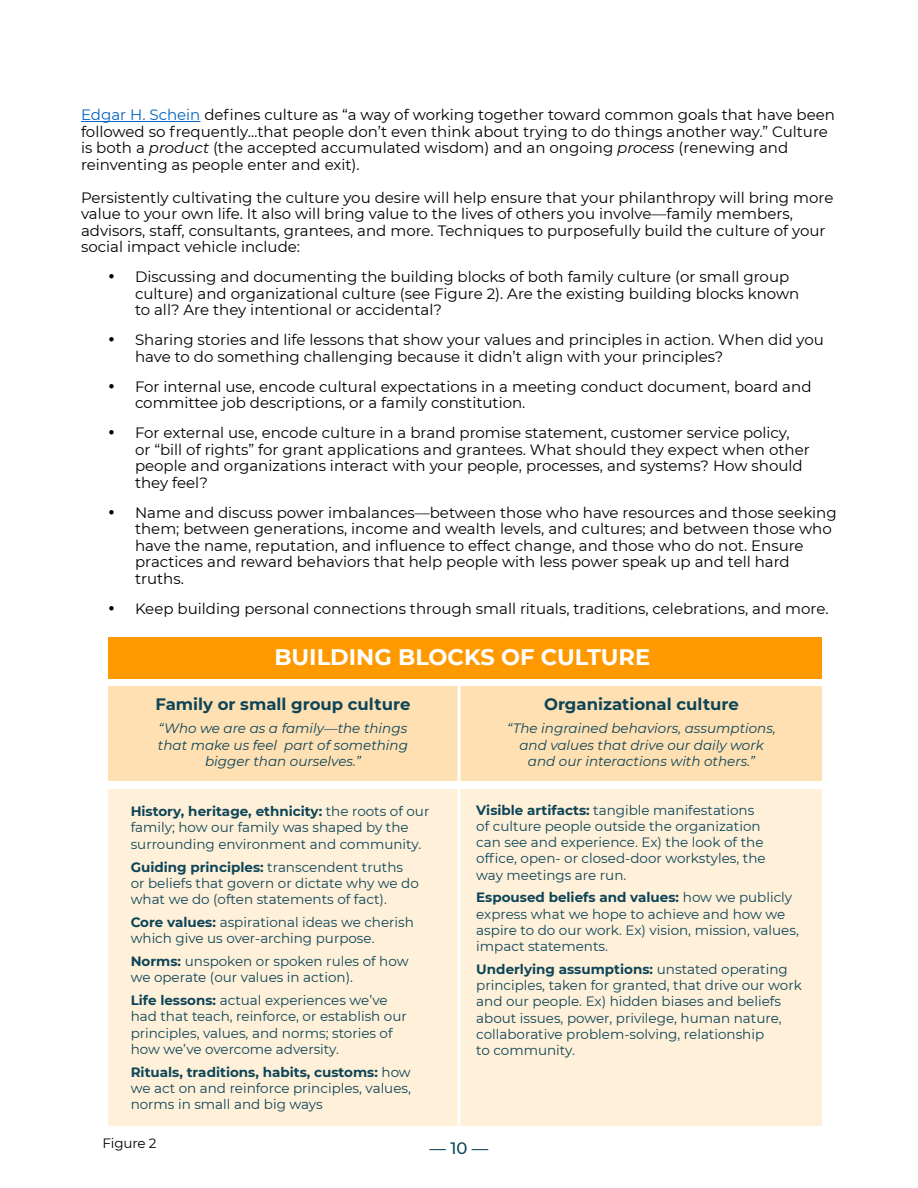
<style>
.page{position:relative;width:918px;height:1188px;background:#fff}
.page>*{position:absolute;margin:0;border:0;box-sizing:border-box;transform-origin:0 0}
.t1{font:700 22.5px "Montserrat";color:#fff}
.t2{font:700 16.5px "Montserrat";color:#0d4558}
.t3{font:500 16.5px "Montserrat";color:#0d4558}
.t4{font:15px/16.5px "Montserrat";color:#000}
.t5{font:13.5px/16.2px "Montserrat";color:#0d4558}
.t6{font:italic 13.5px/16.2px "Montserrat";color:#0d4558;text-align:center}
.t7{font:13.5px "Montserrat";letter-spacing:-.01em;color:#000}
.s1{color:#0563c1}
.s2{font-style:italic}
.s3{font-weight:700}
</style>
<div class="page">
<hr style="left:81px;top:121px;width:119px;height:1px;background:#0563c1">
<div style="left:108px;top:789px;width:714px;height:337px;background:#fff0d9"></div>
<div style="left:108px;top:687px;width:714px;height:94px;background:#ffe0b3"></div>
<div style="left:108px;top:638px;width:714px;height:41px;background:#f90"></div>
<hr style="left:458px;top:680px;width:2px;height:446px;background:#fff">
<p class="t4" style="left:81px;top:106px;width:756px"><span class="s1">Edgar H. Schein</span> defines culture as “a way of working together toward common goals that have been followed so frequently…that people don’t even think about trying to do things another way.” Culture is both a <span class="s2">product</span> (the accepted accumulated wisdom) and an ongoing <span class="s2">process</span> (renewing and reinventing as people enter and exit).</p>
<p class="t4" style="left:81px;top:189px;width:754px">Persistently cultivating the culture you desire will help ensure that your philanthropy will bring more value to your own life. It also will bring value to the lives of others you involve—family members, advisors, staff, consultants, grantees, and more. Techniques to purposefully build the culture of your social impact vehicle include:</p>
<p class="t4" style="left:135px;top:268px;width:666px;text-indent:-27px">• Discussing and documenting the building blocks of both family culture (or small group culture) and organizational culture (see Figure 2). Are the existing building blocks known to all? Are they intentional or accidental?</p>
<p class="t4" style="left:135px;top:331px;width:691px;text-indent:-27px">• Sharing stories and life lessons that show your values and principles in action. When did you have to do something challenging because it didn’t align with your principles?</p>
<p class="t4" style="left:135px;top:378px;width:678px;text-indent:-27px">• For internal use, encode cultural expectations in a meeting conduct document, board and committee job descriptions, or a family constitution.</p>
<p class="t4" style="left:135px;top:424px;width:676px;text-indent:-27px">• For external use, encode culture in a brand promise statement, customer service policy,<br>or “bill of rights” for grant applications and grantees. What should they expect when other people and organizations interact with your people, processes, and systems? How should they feel?</p>
<p class="t4" style="left:135px;top:504px;width:703px;text-indent:-27px">• Name and discuss power imbalances—between those who have resources and those seeking them; between generations, income and wealth levels, and cultures; and between those who have the name, reputation, and influence to effect change, and those who do not. Ensure practices and reward behaviors that help people with less power speak up and tell hard truths.</p>
<p class="t4" style="left:108px;top:600px;width:722px">• Keep building personal connections through small rituals, traditions, celebrations, and more.</p>
<h1 class="t1" style="left:274px;top:641px;width:377px">BUILDING BLOCKS OF CULTURE</h1>
<p class="t2" style="left:155px;top:693px;width:256px">Family or small group culture</p>
<p class="t6" style="left:158px;top:720px;width:252px">“Who we are as a family—the things that make us feel part of something bigger than ourselves.”</p>
<p class="t2" style="left:544px;top:693px;width:196px">Organizational culture</p>
<p class="t6" style="left:507px;top:720px;width:270px">“The ingrained behaviors, assumptions, and values that drive our daily work and our interactions with others.”</p>
<p class="t5" style="left:131px;top:803px;width:300px"><span class="s3">History, heritage, ethnicity:</span> the roots of our family; how our family was shaped by the surrounding environment and community.</p>
<p class="t5" style="left:131px;top:858px;width:290px"><span class="s3">Guiding principles:</span> transcendent truths or beliefs that govern or dictate why we do what we do (often statements of fact).</p>
<p class="t5" style="left:131px;top:914px;width:285px"><span class="s3">Core values:</span> aspirational ideas we cherish which give us over-arching purpose.</p>
<p class="t5" style="left:131px;top:953px;width:279px"><span class="s3">Norms:</span> unspoken or spoken rules of how we operate (our values in action).</p>
<p class="t5" style="left:131px;top:992px;width:278px"><span class="s3">Life lessons:</span> actual experiences we’ve had that teach, reinforce, or establish our principles, values, and norms; stories of how we’ve overcome adversity.</p>
<p class="t5" style="left:131px;top:1063px;width:282px;text-align:justify"><span class="s3">Rituals, traditions, habits, customs:</span> how we act on and reinforce principles, values, norms in small and big ways</p>
<p class="t5" style="left:476px;top:801px;width:291px"><span class="s3">Visible artifacts:</span> tangible manifestations of culture people outside the organization can see and experience. Ex) the look of the office, open- or closed-door workstyles, the way meetings are run.</p>
<p class="t5" style="left:476px;top:889px;width:324px"><span class="s3">Espoused beliefs and values:</span> how we publicly express what we hope to achieve and how we aspire to do our work. Ex) vision, mission, values, impact statements.</p>
<p class="t5" style="left:476px;top:961px;width:327px"><span class="s3">Underlying assumptions:</span> unstated operating principles, taken for granted, that drive our work and our people. Ex) hidden biases and beliefs about issues, power, privilege, human nature, collaborative problem-solving, relationship<br>to community.</p>
<p class="t7" style="left:103px;top:1134px;width:56px">Figure 2</p>
<p class="t3" style="left:430px;top:1137px;width:60px">— 10 —</p>
</div>
